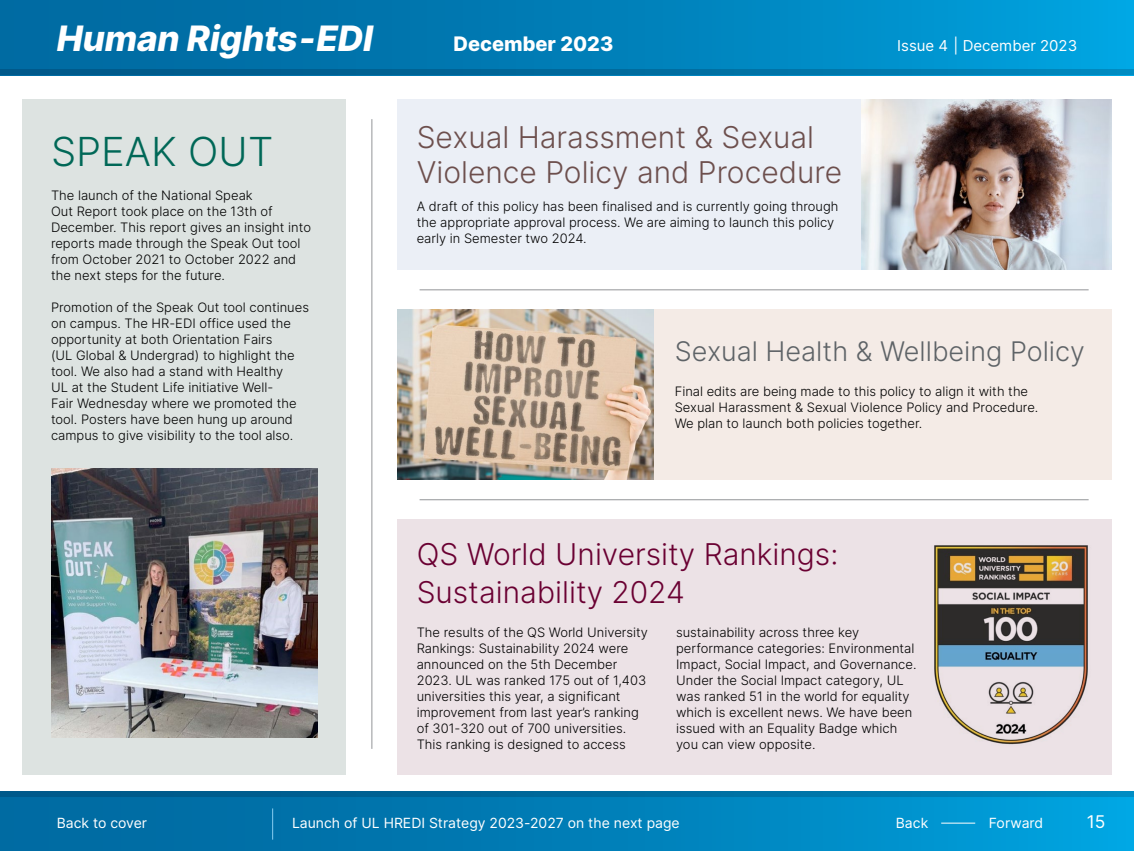
<style>
.page{position:relative;width:1134px;height:851px;background:#fff}
.page>*{position:absolute;margin:0;border:0;box-sizing:border-box;transform-origin:0 0}
.t1{font:300 40px "Inter";color:#006857}
.t2{font:italic 800 35px "Inter";letter-spacing:-.005em;color:#fff}
.t3{font:300 30px/35px "Inter";color:#6d4f4d}
.t4{font:300 30px/38px "Inter";color:#6a0032}
.t5{font:300 27px "Inter";color:#5e6367}
.t6{font:800 20px "Inter";color:#fff}
.t7{font:17.5px "Inter";color:#fff}
.t8{font:15px "Inter";color:#fff}
.t9{font:14px "Inter";color:#fff}
.t10{font:300 13px/16px "Inter";color:#000}
</style>
<div class="page">
<div style="left:0;top:791px;width:1134px;height:59px;background:linear-gradient(to right,#006399,#01a0db)"></div>
<div style="left:0;top:0;width:1134px;height:75px;background:linear-gradient(to right,#006399,#009fdb)"></div>
<svg style="left:0;top:791px;width:1134px;height:6px;background:#006b9e"></svg>
<svg style="left:0;top:69px;width:1134px;height:6px;background:#006b9e"></svg>
<hr style="left:941px;top:822px;width:34px;height:1px;background:#fff">
<hr style="left:272px;top:808px;width:1px;height:31px;background:#87cdf1">
<div style="left:23px;top:99px;width:323px;height:675px;background:#dde3e1"></div>
<div style="left:397px;top:99px;width:714px;height:170px;background:#ebeff6"></div>
<div style="left:397px;top:309px;width:714px;height:170px;background:#f4ebe6"></div>
<div style="left:397px;top:519px;width:714px;height:255px;background:#ece2e6"></div>
<hr style="left:371px;top:119px;width:1px;height:629px;background:#939598">
<img style="left:51px;top:468px;width:266px;height:269px">
<hr style="left:420px;top:289px;width:669px;height:1px;background:#939598">
<hr style="left:420px;top:499px;width:669px;height:1px;background:#939598">
<img style="left:862px;top:99px;width:249px;height:170px">
<img style="left:398px;top:309px;width:255px;height:170px">
<img style="left:934px;top:545px;width:154px;height:200px">
<h2 class="t2" style="left:57px;top:13px;width:318px">Human Rights-EDI</h2>
<h3 class="t6" style="left:454px;top:29px;width:161px">December 2023</h3>
<p class="t8" style="left:897px;top:35px;width:181px">Issue 4 | December 2023</p>
<h1 class="t1" style="left:51px;top:123px;width:224px">SPEAK OUT</h1>
<h3 class="t3" style="left:417px;top:119px;width:427px">Sexual Harassment &amp; Sexual<br>Violence Policy and Procedure</h3>
<p class="t10" style="left:51px;top:187px;width:261px">The launch of the National Speak<br>Out Report took place on the 13th of December. This report gives an insight into reports made through the Speak Out tool from October 2021 to October 2022 and the next steps for the future.</p>
<p class="t10" style="left:51px;top:299px;width:259px">Promotion of the Speak Out tool continues on campus. The HR-EDI office used the opportunity at both Orientation Fairs<br>(UL Global &amp; Undergrad) to highlight the tool. We also had a stand with Healthy<br>UL at the Student Life initiative Well-<br>Fair Wednesday where we promoted the tool. Posters have been hung up around campus to give visibility to the tool also.</p>
<p class="t10" style="left:417px;top:198px;width:423px">A draft of this policy has been finalised and is currently going through the appropriate approval process. We are aiming to launch this policy early in Semester two 2024.</p>
<h3 class="t5" style="left:675px;top:332px;width:412px">Sexual Health &amp; Wellbeing Policy</h3>
<p class="t10" style="left:675px;top:382px;width:365px">Final edits are being made to this policy to align it with the<br>Sexual Harassment &amp; Sexual Violence Policy and Procedure.<br>We plan to launch both policies together.</p>
<h3 class="t4" style="left:417px;top:535px;width:423px">QS World University Rankings:<br>Sustainability 2024</h3>
<p class="t10" style="left:417px;top:623px;width:233px">The results of the QS World University Rankings: Sustainability 2024 were announced on the 5th December 2023. UL was ranked 175 out of 1,403 universities this year, a significant improvement from last year’s ranking of 301-320 out of 700 universities.<br>This ranking is designed to access</p>
<p class="t10" style="left:676px;top:623px;width:242px">sustainability across three key performance categories: Environmental Impact, Social Impact, and Governance.<br>Under the Social Impact category, UL was ranked 51 in the world for equality which is excellent news. We have been issued with an Equality Badge which you can view opposite.</p>
<p class="t9" style="left:57px;top:812px;width:92px">Back to cover</p>
<p class="t9" style="left:896px;top:812px;width:34px">Back</p>
<p class="t9" style="left:989px;top:812px;width:56px">Forward</p>
<h3 class="t7" style="left:1087px;top:809px;width:20px">15</h3>
<p class="t9" style="left:292px;top:812px;width:389px">Launch of UL HREDI Strategy 2023-2027 on the next page</p>
</div>
